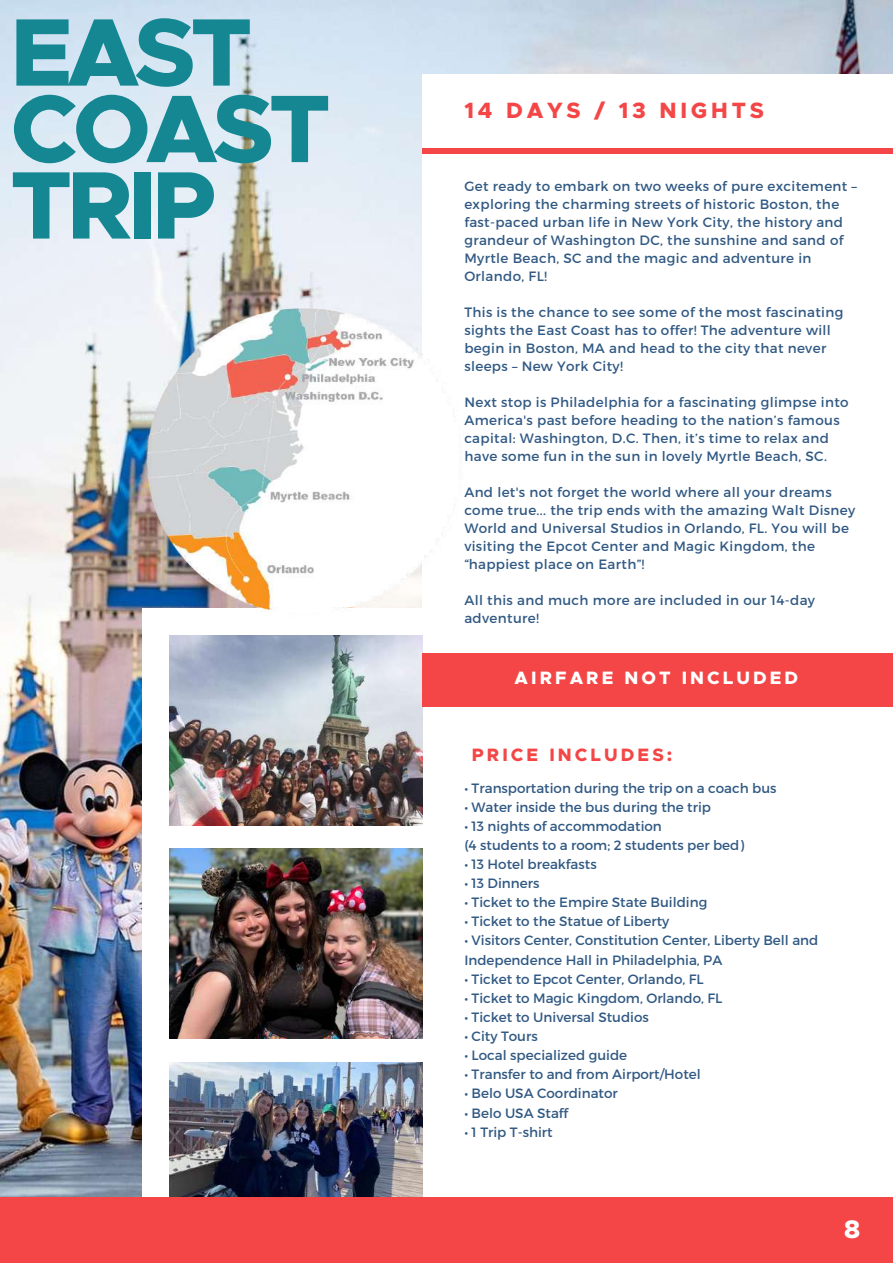
<style>
.page{position:relative;width:893px;height:1264px;background:#fff}
.page>*{position:absolute;margin:0;border:0;box-sizing:border-box;transform-origin:0 0}
.t1{font:800 96.3px/76.5px "Metropolis";letter-spacing:-.055em;color:#158792}
.t2{font:800 25.5px "Metropolis";color:#fff}
.t3{font:800 22.2px "Metropolis";letter-spacing:.17em;color:#f44646}
.t4{font:800 18px "Metropolis";letter-spacing:.17em;color:#fff}
.t5{font:800 18px "Metropolis";letter-spacing:.17em;color:#f44646}
.t6{font:13.5px/18px "Montserrat";letter-spacing:.025em;color:#315983}
.t7{font:13.5px/19px "Montserrat";color:#315983}
</style>
<div class="page">
<img style="left:0;top:0;width:892px;height:1197px">
<div style="left:422px;top:75px;width:470px;height:1187px;background:#fff"></div>
<div style="left:142px;top:608px;width:304px;height:640px;background:#fff"></div>
<img style="left:169px;top:635px;width:253px;height:190px">
<img style="left:169px;top:848px;width:253px;height:190px">
<img style="left:169px;top:1062px;width:253px;height:135px">
<div style="left:0;top:1197px;width:892px;height:65px;background:#f44646"></div>
<div style="left:422px;top:149px;width:470px;height:5px;background:#f44646"></div>
<img style="left:123px;top:301px;width:339px;height:319px">
<div style="left:422px;top:653px;width:470px;height:53px;background:#f44646"></div>
<h1 class="t1" style="left:10px;top:19px;width:322px">EAST<br>COAST<br>TRIP</h1>
<h3 class="t3" style="left:464px;top:100px;width:301px">14 DAYS / 13 NIGHTS</h3>
<p class="t6" style="left:464px;top:177px;width:394px">Get ready to embark on two weeks of pure excitement – exploring the charming streets of historic Boston, the fast-paced urban life in New York City, the history and grandeur of Washington DC, the sunshine and sand of Myrtle Beach, SC and the magic and adventure in Orlando, FL!</p>
<p class="t6" style="left:464px;top:303px;width:380px">This is the chance to see some of the most fascinating sights the East Coast has to offer! The adventure will begin in Boston, MA and head to the city that never sleeps – New York City!</p>
<p class="t6" style="left:464px;top:392px;width:386px">Next stop is Philadelphia for a fascinating glimpse into America's past before heading to the nation’s famous capital: Washington, D.C. Then, it’s time to relax and have some fun in the sun in lovely Myrtle Beach, SC.</p>
<p class="t6" style="left:464px;top:482px;width:392px">And let's not forget the world where all your dreams come true... the trip ends with the amazing Walt Disney World and Universal Studios in Orlando, FL. You will be visiting the Epcot Center and Magic Kingdom, the “happiest place on Earth”!</p>
<p class="t6" style="left:464px;top:590px;width:352px">All this and much more are included in our 14-day adventure!</p>
<h3 class="t4" style="left:514px;top:669px;width:285px">AIRFARE NOT INCLUDED</h3>
<h3 class="t5" style="left:472px;top:746px;width:202px">PRICE INCLUDES:</h3>
<p class="t7" style="left:464px;top:777px;width:314px">• Transportation during the trip on a coach bus</p>
<p class="t7" style="left:464px;top:796px;width:248px">• Water inside the bus during the trip</p>
<p class="t7" style="left:464px;top:815px;width:281px">• 13 nights of accommodation<br>(4 students to a room; 2 students per bed)</p>
<p class="t7" style="left:464px;top:854px;width:134px">• 13 Hotel breakfasts</p>
<p class="t7" style="left:464px;top:873px;width:76px">• 13 Dinners</p>
<p class="t7" style="left:464px;top:892px;width:244px">• Ticket to the Empire State Building</p>
<p class="t7" style="left:464px;top:911px;width:206px">• Ticket to the Statue of Liberty</p>
<p class="t7" style="left:464px;top:930px;width:355px">• Visitors Center, Constitution Center, Liberty Bell and<br>Independence Hall in Philadelphia, PA</p>
<p class="t7" style="left:464px;top:968px;width:241px">• Ticket to Epcot Center, Orlando, FL</p>
<p class="t7" style="left:464px;top:987px;width:259px">• Ticket to Magic Kingdom, Orlando, FL</p>
<p class="t7" style="left:464px;top:1006px;width:186px">• Ticket to Universal Studios</p>
<p class="t7" style="left:464px;top:1026px;width:75px">• City Tours</p>
<p class="t7" style="left:464px;top:1045px;width:164px">• Local specialized guide</p>
<p class="t7" style="left:464px;top:1064px;width:238px">• Transfer to and from Airport/Hotel</p>
<p class="t7" style="left:464px;top:1083px;width:155px">• Belo USA Coordinator</p>
<p class="t7" style="left:464px;top:1102px;width:105px">• Belo USA Staff</p>
<p class="t7" style="left:464px;top:1121px;width:90px">• 1 Trip T-shirt</p>
<h2 class="t2" style="left:844px;top:1217px;width:18px">8</h2>
</div>
